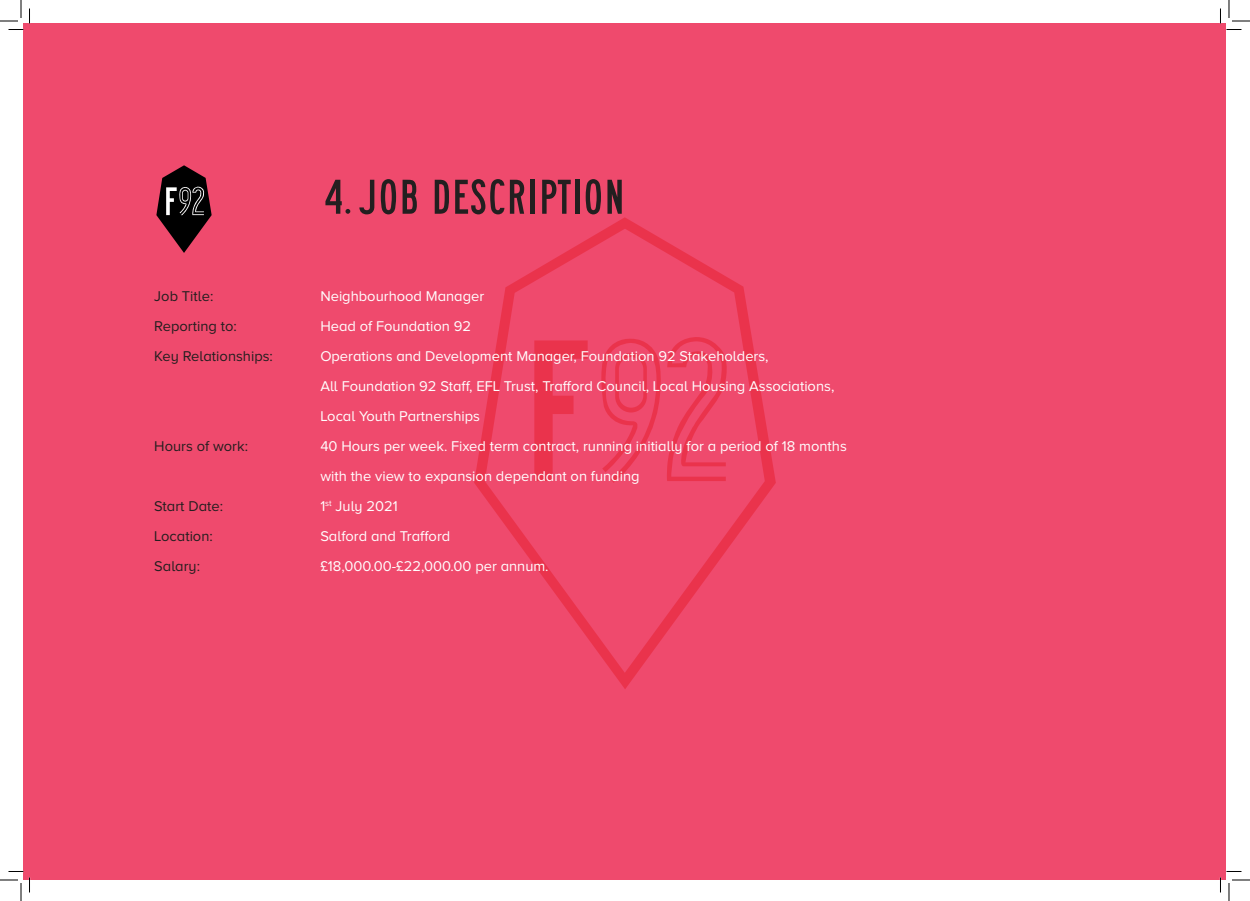
<style>
.page{position:relative;width:1250px;height:901px;background:#fff}
.page>*{position:absolute;margin:0;border:0;box-sizing:border-box;transform-origin:0 0}
.t1{font:51px "Saa Series BDOT";color:#231f20}
.t2{font:14.7px/30px "Proxima Nova A";color:#fff}
.t3{font:14.7px "Proxima Nova A";color:#231f20}
</style>
<div class="page">
<div style="left:24px;top:24px;width:1202px;height:856px;background:#ef4a6d"></div>
<svg style="left:474px;top:217px;width:302px;height:472px"></svg>
<svg style="left:598px;top:336px;width:134px;height:147px"></svg>
<svg style="left:534px;top:340px;width:53px;height:141px"></svg>
<svg style="left:156px;top:165px;width:56px;height:88px"></svg>
<svg style="left:0;top:0;width:30px;height:30px"></svg>
<svg style="left:0;top:871px;width:30px;height:30px"></svg>
<svg style="left:1219px;top:0;width:31px;height:30px"></svg>
<svg style="left:1219px;top:871px;width:31px;height:30px"></svg>
<p class="t1" style="left:324px;top:169px;width:303px">4. JOB DESCRIPTION</p>
<p class="t3" style="left:154px;top:288px;width:61px">Job Title:</p>
<p class="t2" style="left:320px;top:281px;width:165px">Neighbourhood Manager</p>
<p class="t3" style="left:154px;top:318px;width:84px">Reporting to:</p>
<p class="t2" style="left:320px;top:311px;width:152px">Head of Foundation 92</p>
<p class="t3" style="left:154px;top:348px;width:120px">Key Relationships:</p>
<p class="t2" style="left:320px;top:341px;width:450px">Operations and Development Manager, Foundation 92 Stakeholders,</p>
<p class="t2" style="left:320px;top:371px;width:515px">All Foundation 92 Staff, EFL Trust, Trafford Council, Local Housing Associations,</p>
<p class="t2" style="left:320px;top:401px;width:161px">Local Youth Partnerships</p>
<p class="t3" style="left:154px;top:438px;width:95px">Hours of work:</p>
<p class="t2" style="left:320px;top:431px;width:528px">40 Hours per week. Fixed term contract, running initially for a period of 18 months with the view to expansion dependant on funding</p>
<p class="t3" style="left:154px;top:498px;width:70px">Start Date:</p>
<p class="t2" style="left:320px;top:491px;width:79px">1<sup>st</sup> July 2021</p>
<p class="t3" style="left:154px;top:528px;width:60px">Location:</p>
<p class="t2" style="left:320px;top:521px;width:131px">Salford and Trafford</p>
<p class="t3" style="left:154px;top:558px;width:47px">Salary:</p>
<p class="t2" style="left:320px;top:551px;width:230px">£18,000.00-£22,000.00 per annum.</p>
</div>
